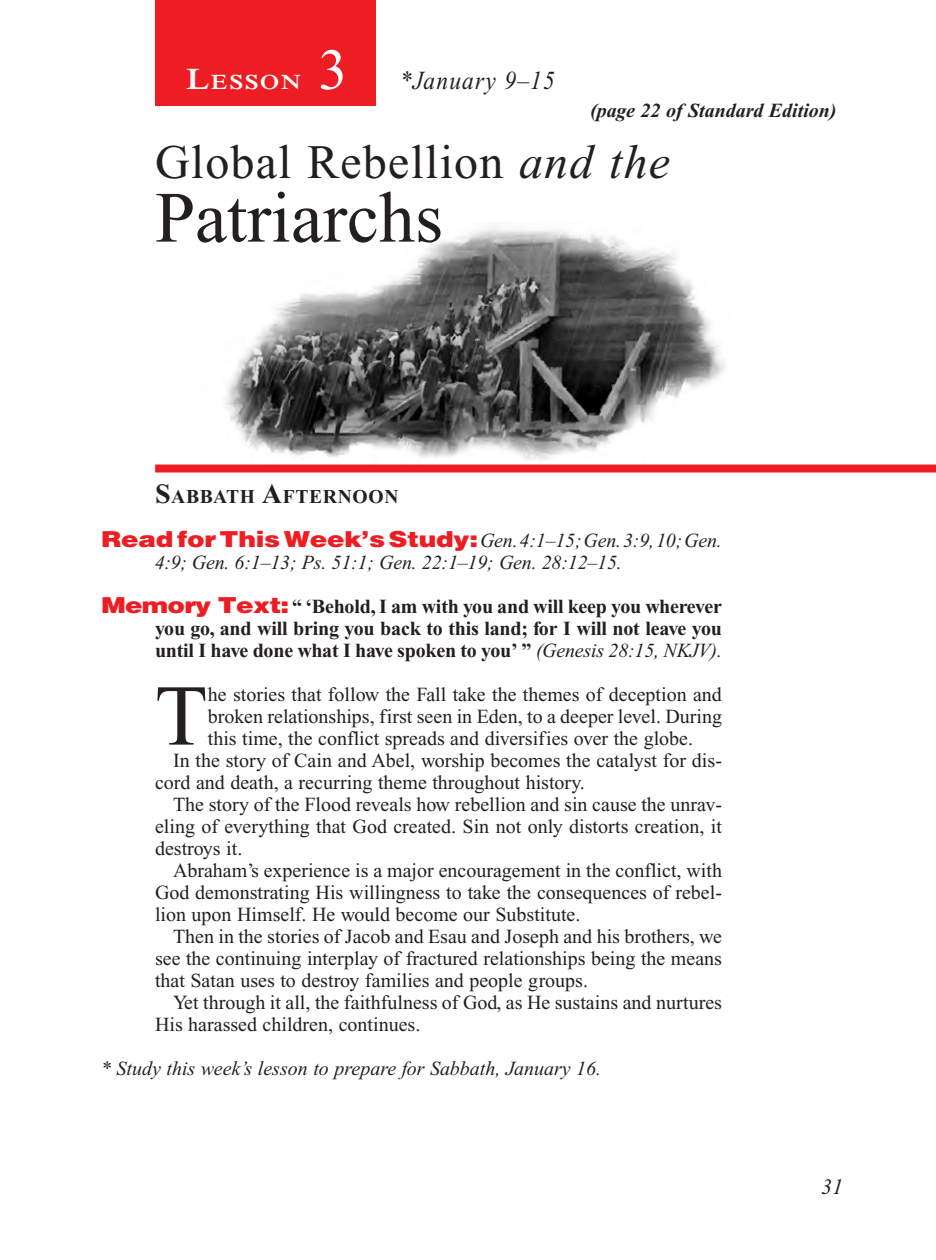
<style>
.page{position:relative;width:936px;height:1260px;background:#fff}
.page>*{position:absolute;margin:0;border:0;box-sizing:border-box;transform-origin:0 0}
.Body_Drop_Cap{font:86.4px "Times New Roman PS Std";color:#231f20}
.Lesson_Head_SA{font:72px "Times New Roman PS Std";color:#231f20}
.Lesson_Number{font:58px "Times New Roman PS Std";color:#fff}
.Lesson_Head_SA-2{font:48px "Times New Roman PS Std";letter-spacing:.025em;color:#231f20}
.Lesson_Dates{font:italic 26px "Times New Roman PS Std";letter-spacing:.05em;color:#231f20;scale:.9 1}
.PageNumbers{font:italic 22px "Times New Roman PS Std";color:#231f20}
.Lesson_Start_Head{font:600 21px "Times NRMT Std";letter-spacing:.07em;color:#fff;scale:1.1 1}
.Body{font:20px/22px "Times New Roman PS Std";color:#231f20;text-align:justify}
.Body_Drop_Cap-2{font:20px/22px "Times New Roman PS Std";color:#231f20;text-align:justify}
.Question{font:700 20px/22px "Times New Roman PS Std";letter-spacing:-.01em;color:#231f20;text-align:justify}
.Question-2{font:italic 20px/22px "Times New Roman PS Std";color:#231f20}
.Page_from_SE{font:italic 700 20px "Times New Roman PS Std";color:#231f20}
.Sabbath_Afternoon_He{font:700 19.6px "Times New Roman PS Std";letter-spacing:.035em;color:#231f20}
.s1{font-size:30px}
.s2{font-style:italic}
.s3{font-size:28px}
.s4{font-family:"Helvetica LT Std";font-weight:900;font-style:normal;font-size:22px;color:#ee1d23}
.s5{font-family:"Helvetica LT Std";font-weight:900;font-size:22px;color:#ee1d23}
.s6{font-weight:400;font-style:italic}
</style>
<div class="page">
<div style="left:155px;top:1px;width:221px;height:105px;background:#ee1d23"></div>
<img style="left:155px;top:227px;width:575px;height:238px">
<div style="left:155px;top:465px;width:781px;height:8px;background:#ee1d23"></div>
<p class="Lesson_Start_Head" style="left:186px;top:70px;width:106px"><span class="s1">L</span>ESSON</p>
<p class="Lesson_Number" style="left:318px;top:38px;width:30px">3</p>
<p class="Lesson_Dates" style="left:400px;top:66px;width:174px">*January 9–15</p>
<p class="Page_from_SE" style="left:590px;top:100px;width:248px">(page 22 of Standard Edition)</p>
<p class="Lesson_Head_SA-2" style="left:155px;top:135px;width:517px">Global Rebellion <span class="s2">and the</span></p>
<p class="Lesson_Head_SA" style="left:155px;top:178px;width:289px">Patriarchs</p>
<p class="Sabbath_Afternoon_He" style="left:155px;top:485px;width:245px"><span class="s3">S</span>ABBATH <span class="s3">A</span>FTERNOON</p>
<p class="Question-2" style="left:155px;top:529px;width:568px;text-indent:-54px"><span class="s4">Read for This Week’s Study:</span> Gen. 4:1–15; Gen. 3:9, 10; Gen.<br>4:9; Gen. 6:1–13; Ps. 51:1; Gen. 22:1–19; Gen. 28:12–15.</p>
<p class="Question" style="left:155px;top:595px;width:569px;text-indent:-54px"><span class="s5">Memory Text:</span> “ ‘Behold, I am with you and will keep you wherever you go, and will bring you back to this land; for I will not leave you until I have done what I have spoken to you’ ” <span class="s6">(Genesis 28:15, NKJV).</span></p>
<p class="Body_Drop_Cap" style="left:155px;top:669px;width:54px">T</p>
<p class="Body_Drop_Cap-2" style="left:208px;top:683px;width:516px">he stories that follow the Fall take the themes of deception and broken relationships, first seen in Eden, to a deeper level. During this time, the conflict spreads and diversifies over the globe.</p>
<p class="Body" style="left:155px;top:749px;width:569px;text-indent:18px">In the story of Cain and Abel, worship becomes the catalyst for dis&shy;cord and death, a recurring theme throughout history.</p>
<p class="Body" style="left:155px;top:793px;width:569px;text-indent:18px">The story of the Flood reveals how rebellion and sin cause the unrav&shy;eling of everything that God created. Sin not only distorts creation, it destroys it.</p>
<p class="Body" style="left:155px;top:859px;width:569px;text-indent:18px">Abraham’s experience is a major encouragement in the conflict, with God demonstrating His willingness to take the consequences of rebel&shy;lion upon Himself. He would become our Substitute.</p>
<p class="Body" style="left:155px;top:925px;width:569px;text-indent:18px">Then in the stories of Jacob and Esau and Joseph and his brothers, we see the continuing interplay of fractured relationships being the means that Satan uses to destroy families and people groups.</p>
<p class="Body" style="left:155px;top:991px;width:569px;text-indent:18px">Yet through it all, the faithfulness of God, as He sustains and nurtures<br>His harassed children, continues.</p>
<p class="Question-2" style="left:101px;top:1057px;width:502px">* Study this week’s lesson to prepare for Sabbath, January 16.</p>
<p class="PageNumbers" style="left:821px;top:1175px;width:23px">31</p>
</div>
